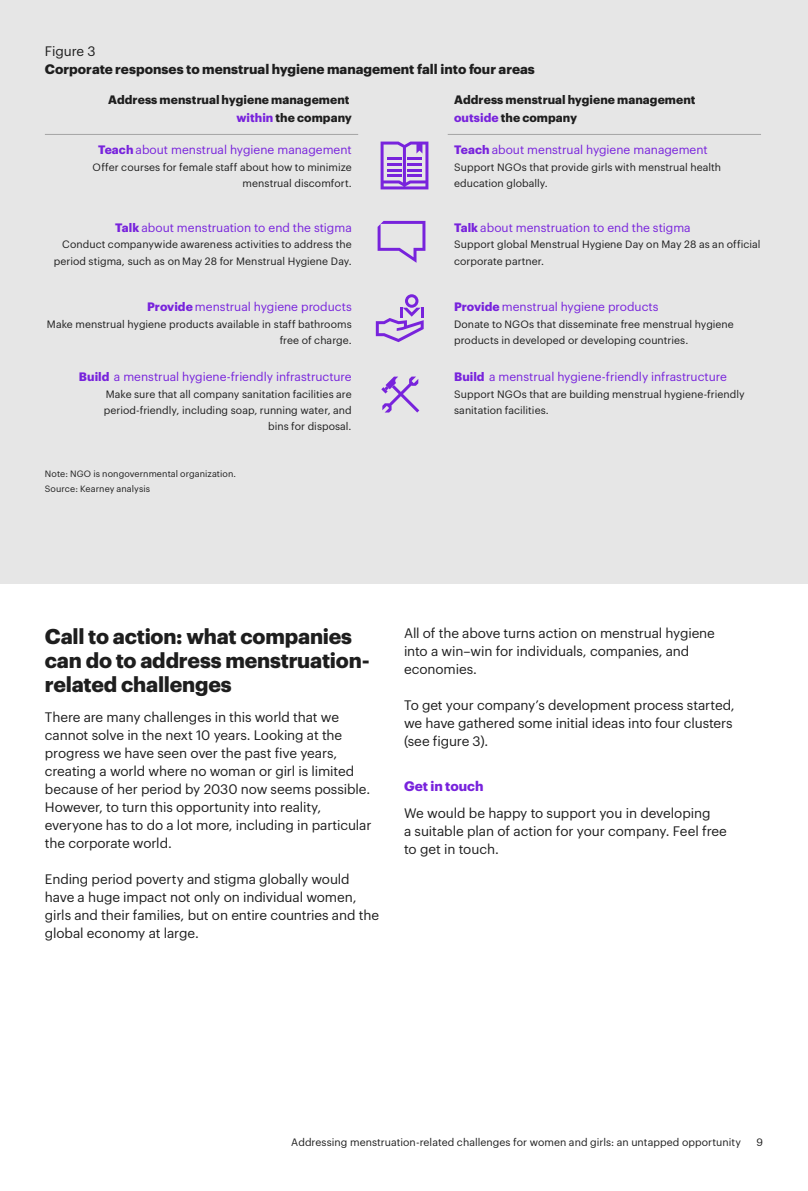
<style>
.page{position:relative;width:808px;height:1191px;background:#fff}
.page>*{position:absolute;margin:0;border:0;box-sizing:border-box;transform-origin:0 0}
.t1{font:700 21px/24px "Graphik";letter-spacing:-.01em;color:#1e1e1e}
.t2{font:13.5px/18px "Graphik";letter-spacing:-.01em;color:#1e1e1e}
.t3{font:700 13.5px "Graphik";color:#1e1e1e}
.t4{font:700 13.5px "Graphik";color:#7823dc}
.t5{font:12px "Graphik";color:#7823dc}
.t6{font:700 12px/18px "Graphik";letter-spacing:.005em;color:#1e1e1e;text-align:right}
.t7{font:10.5px/16.5px "Graphik";letter-spacing:.005em;color:#1e1e1e;text-align:right}
.t8{font:9px/15px "Graphik";letter-spacing:.01em;color:#1e1e1e}
.s1{color:#7823dc}
.s2{font-weight:700}
</style>
<div class="page">
<div style="left:0;top:0;width:808px;height:583px;background:#e6e6e6"></div>
<svg style="left:381px;top:376px;width:38px;height:36px"></svg>
<svg style="left:381px;top:142px;width:47px;height:47px"></svg>
<hr style="left:387px;top:156px;width:14px;height:3px;background:#7823dc">
<hr style="left:407px;top:156px;width:15px;height:3px;background:#7823dc">
<hr style="left:387px;top:162px;width:14px;height:3px;background:#7823dc">
<hr style="left:407px;top:162px;width:15px;height:3px;background:#7823dc">
<hr style="left:387px;top:168px;width:14px;height:3px;background:#7823dc">
<hr style="left:407px;top:168px;width:15px;height:3px;background:#7823dc">
<hr style="left:387px;top:174px;width:14px;height:3px;background:#7823dc">
<hr style="left:407px;top:174px;width:15px;height:3px;background:#7823dc">
<svg style="left:378px;top:221px;width:47px;height:42px"></svg>
<svg style="left:376px;top:294px;width:48px;height:48px"></svg>
<hr style="left:45px;top:134px;width:313px;height:1px;background:#a5a5a5">
<hr style="left:448px;top:134px;width:313px;height:1px;background:#a5a5a5">
<p class="t2" style="left:45px;top:41px;width:52px">Figure 3</p>
<p class="t3" style="left:45px;top:59px;width:491px">Corporate responses to menstrual hygiene management fall into four areas</p>
<p class="t6" style="left:108px;top:89px;width:245px">Address menstrual hygiene management <span class="s1">within</span> the company</p>
<p class="t6" style="left:454px;top:89px;width:243px;text-align:left">Address menstrual hygiene management <span class="s1">outside</span> the company</p>
<p class="t5" style="left:98px;top:141px;width:255px"><span class="s2">Teach</span> about menstrual hygiene management</p>
<p class="t7" style="left:93px;top:158px;width:261px">Offer courses for female staff about how to minimize menstrual discomfort.</p>
<p class="t5" style="left:115px;top:218px;width:238px"><span class="s2">Talk</span> about menstruation to end the stigma</p>
<p class="t7" style="left:54px;top:235px;width:300px">Conduct companywide awareness activities to address the period stigma, such as on May 28 for Menstrual Hygiene Day.</p>
<p class="t5" style="left:147px;top:298px;width:206px"><span class="s2">Provide</span> menstrual hygiene products</p>
<p class="t7" style="left:47px;top:315px;width:306px">Make menstrual hygiene products available in staff bathrooms free of charge.</p>
<p class="t5" style="left:79px;top:368px;width:274px"><span class="s2">Build</span> a menstrual hygiene-friendly infrastructure</p>
<p class="t7" style="left:104px;top:384px;width:250px">Make sure that all company sanitation facilities are period-friendly, including soap, running water, and bins for disposal.</p>
<p class="t8" style="left:45px;top:465px;width:193px">Note: NGO is nongovernmental organization.<br>Source: Kearney analysis</p>
<p class="t5" style="left:454px;top:141px;width:255px"><span class="s2">Teach</span> about menstrual hygiene management</p>
<p class="t7" style="left:454px;top:158px;width:269px;text-align:left">Support NGOs that provide girls with menstrual health education globally.</p>
<p class="t5" style="left:454px;top:218px;width:238px"><span class="s2">Talk</span> about menstruation to end the stigma</p>
<p class="t7" style="left:454px;top:235px;width:308px;text-align:left">Support global Menstrual Hygiene Day on May 28 as an official corporate partner.</p>
<p class="t5" style="left:454px;top:298px;width:206px"><span class="s2">Provide</span> menstrual hygiene products</p>
<p class="t7" style="left:454px;top:315px;width:281px;text-align:left">Donate to NGOs that disseminate free menstrual hygiene products in developed or developing countries.</p>
<p class="t5" style="left:454px;top:368px;width:274px"><span class="s2">Build</span> a menstrual hygiene-friendly infrastructure</p>
<p class="t7" style="left:454px;top:384px;width:292px;text-align:left">Support NGOs that are building menstrual hygiene-friendly sanitation facilities.</p>
<h1 class="t1" style="left:45px;top:622px;width:326px">Call to action: what companies can do to address menstruation&shy;related challenges</h1>
<p class="t2" style="left:45px;top:706px;width:328px">There are many challenges in this world that we cannot solve in the next 10 years. Looking at the progress we have seen over the past five years, creating a world where no woman or girl is limited because of her period by 2030 now seems possible.<br>However, to turn this opportunity into reality, everyone has to do a lot more, including in particular the corporate world.</p>
<p class="t2" style="left:45px;top:868px;width:336px">Ending period poverty and stigma globally would have a huge impact not only on individual women, girls and their families, but on entire countries and the global economy at large.</p>
<p class="t2" style="left:404px;top:623px;width:312px">All of the above turns action on menstrual hygiene into a win–win for individuals, companies, and economies.</p>
<p class="t2" style="left:404px;top:695px;width:332px">To get your company’s development process started, we have gathered some initial ideas into four clusters (see figure 3).</p>
<p class="t4" style="left:404px;top:776px;width:81px">Get in touch</p>
<p class="t2" style="left:404px;top:803px;width:324px">We would be happy to support you in developing<br>a suitable plan of action for your company. Feel free to get in touch.</p>
<p class="t7" style="left:291px;top:1133px;width:451px">Addressing menstruation-related challenges for women and girls: an untapped opportunity</p>
<p class="t7" style="left:756px;top:1133px;width:8px">9</p>
</div>
